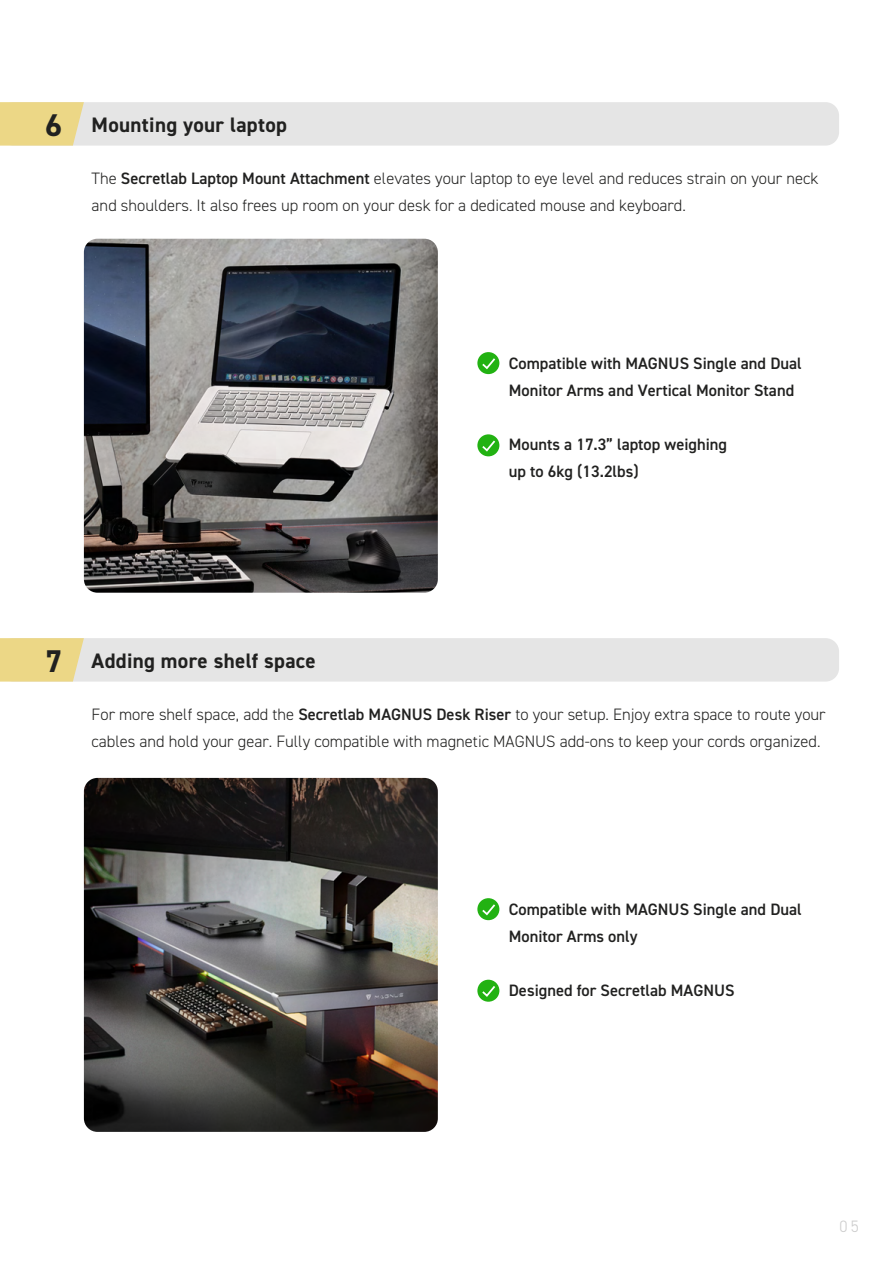
<style>
.page{position:relative;width:893px;height:1263px;background:#fff}
.page>*{position:absolute;margin:0;border:0;box-sizing:border-box;transform-origin:0 0}
.t1{font:700 21px "DIN2014";letter-spacing:.015em;color:#212120}
.t2{font:300 16.5px/27px "DIN2014";color:#212120}
.t3{font:600 16.5px/27px "DIN2014";color:#212120}
.t4{font:300 16.5px "DIN2014";color:#ccc}
.s1{font-size:31.5px}
.s2{font-weight:600}
</style>
<div class="page">
<div style="left:0;top:102px;width:839px;height:44px;background:#e5e5e5;border-radius:14px"></div>
<svg style="left:0;top:102px;width:84px;height:44px;background:#ebd88d"></svg>
<div style="left:0;top:638px;width:839px;height:44px;background:#e5e5e5;border-radius:14px"></div>
<svg style="left:0;top:638px;width:84px;height:44px;background:#ebd88d"></svg>
<img style="left:84px;top:239px;width:354px;height:354px">
<svg style="left:477px;top:352px;width:22px;height:22px"></svg>
<svg style="left:480px;top:356px;width:17px;height:15px"></svg>
<svg style="left:477px;top:434px;width:22px;height:22px"></svg>
<svg style="left:480px;top:439px;width:17px;height:14px"></svg>
<svg style="left:477px;top:898px;width:22px;height:22px"></svg>
<svg style="left:480px;top:902px;width:17px;height:15px"></svg>
<svg style="left:477px;top:980px;width:22px;height:22px"></svg>
<svg style="left:480px;top:984px;width:17px;height:14px"></svg>
<img style="left:84px;top:778px;width:354px;height:354px">
<p class="t1" style="left:45px;top:110px;width:244px"><span class="s1">6</span> Mounting your laptop</p>
<p class="t2" style="left:92px;top:165px;width:728px">The <span class="s2">Secretlab Laptop Mount Attachment</span> elevates your laptop to eye level and reduces strain on your neck and shoulders. It also frees up room on your desk for a dedicated mouse and keyboard.</p>
<p class="t3" style="left:509px;top:350px;width:295px">Compatible with MAGNUS Single and Dual<br>Monitor Arms and Vertical Monitor Stand</p>
<p class="t3" style="left:509px;top:431px;width:220px">Mounts a 17.3” laptop weighing up to 6kg (13.2lbs)</p>
<p class="t1" style="left:45px;top:646px;width:272px"><span class="s1">7</span> Adding more shelf space</p>
<p class="t2" style="left:92px;top:701px;width:736px">For more shelf space, add the <span class="s2">Secretlab MAGNUS Desk Riser</span> to your setup. Enjoy extra space to route your cables and hold your gear. Fully compatible with magnetic MAGNUS add-ons to keep your cords organized.</p>
<p class="t3" style="left:509px;top:895px;width:295px">Compatible with MAGNUS Single and Dual<br>Monitor Arms only</p>
<p class="t3" style="left:509px;top:976px;width:227px">Designed for Secretlab MAGNUS</p>
<p class="t4" style="left:839px;top:1216px;width:21px">05</p>
</div>
